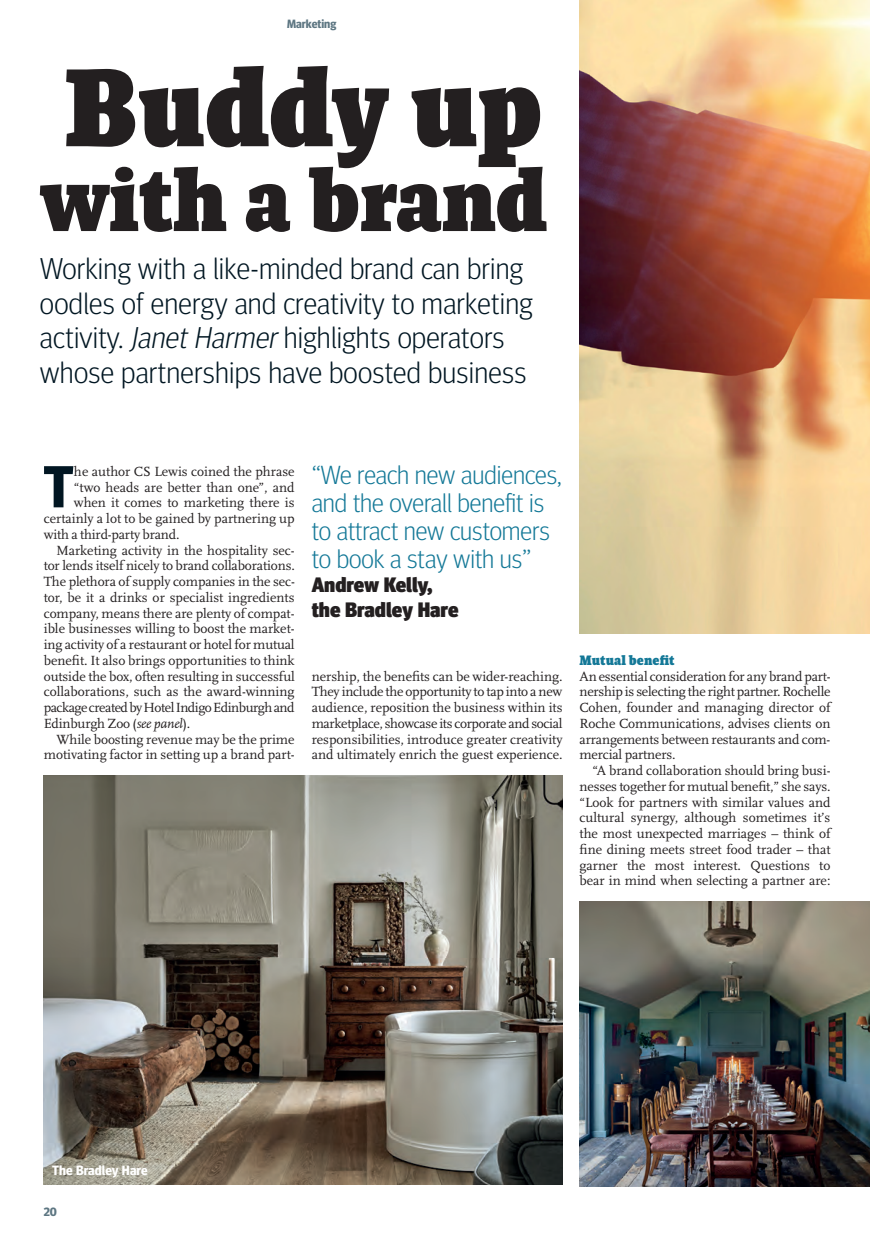
<style>
.page{position:relative;width:870px;height:1240px;background:#fff}
.page>*{position:absolute;margin:0;border:0;box-sizing:border-box;transform-origin:0 0}
.t1{font:900 112.5px "Absara Head OT";color:#231f20}
.t2{font:900 90px "Absara Head OT";color:#231f20}
.t3{font:700 59.1px "Meta Headline OT";color:#011622}
.t4{font:300 30px/34.5px "Meta Headline OT";letter-spacing:.01em;color:#011622}
.t5{font:300 26.1px/27.9px "Meta Headline OT";color:#137897}
.t6{font:900 20.85px/24.5px "Meta Headline OT";color:#231f20}
.t7{font:13.8px/15.8px "Scala Pro";color:#231f20;text-align:justify}
.t8{font:13.8px "Scala Pro";letter-spacing:-.035em;color:#231f20}
.t9{font:900 13.8px "Absara Head OT";letter-spacing:.01em;color:#137897}
.t10{font:700 13.5px "Meta Headline OT";letter-spacing:.01em;color:#fff}
.t11{font:700 12px "Meta Headline OT";color:#5d7682}
.s1{font-style:italic}
</style>
<div class="page">
<img style="left:580px;top:0;width:290px;height:633px">
<img style="left:44px;top:775px;width:519px;height:410px">
<img style="left:580px;top:901px;width:290px;height:286px">
<p class="t11" style="left:287px;top:17px;width:51px">Marketing</p>
<h1 class="t1" style="left:63px;top:40px;width:480px">Buddy up</h1>
<h2 class="t2" style="left:40px;top:146px;width:508px">with a brand</h2>
<h3 class="t4" style="left:40px;top:251px;width:494px">Working with a like-minded brand can bring oodles of energy and creativity to marketing activity. <span class="s1">JanetHarmer</span>highlights operators whose partnerships have boosted business</h3>
<h3 class="t3" style="left:43px;top:451px;width:31px">T</h3>
<p class="t7" style="left:74px;top:463px;width:222px">he author CS Lewis coined the phrase</p>
<p class="t7" style="left:74px;top:479px;width:222px">“two heads are better than one”, and</p>
<p class="t7" style="left:74px;top:495px;width:222px">when it comes to marketing there is</p>
<p class="t7" style="left:44px;top:511px;width:252px">certainly a lot to be gained by partnering up</p>
<p class="t7" style="left:44px;top:526px;width:137px">with a third-party brand.</p>
<p class="t7" style="left:57px;top:542px;width:240px">Marketing activity in the hospitality sec-</p>
<p class="t7" style="left:44px;top:558px;width:253px">tor lends itself nicely to brand collaborations.</p>
<p class="t7" style="left:44px;top:574px;width:253px">The plethora of supply companies in the sec-</p>
<p class="t7" style="left:44px;top:589px;width:252px">tor, be it a drinks or specialist ingredients</p>
<p class="t7" style="left:44px;top:605px;width:252px">company, means there are plenty of compat-</p>
<p class="t7" style="left:44px;top:621px;width:252px">ible businesses willing to boost the market-</p>
<p class="t7" style="left:44px;top:637px;width:252px">ing activity of a restaurant or hotel for mutual</p>
<p class="t7" style="left:44px;top:652px;width:252px">benefit. It also brings opportunities to think</p>
<p class="t7" style="left:44px;top:668px;width:253px">outside the box, often resulting in successful</p>
<p class="t7" style="left:44px;top:684px;width:252px">collaborations, such as the award-winning</p>
<p class="t8" style="left:44px;top:699px;width:252px">package created by Hotel Indigo Edinburgh and</p>
<p class="t7" style="left:44px;top:715px;width:148px">Edinburgh Zoo (<span class="s1">see panel</span>).</p>
<p class="t7" style="left:57px;top:731px;width:239px">While boosting revenue may be the prime</p>
<p class="t7" style="left:44px;top:747px;width:252px">motivating factor in setting up a brand part-</p>
<h3 class="t5" style="left:312px;top:461px;width:252px">“We reach new audiences, and the overall benefit is to attract new customers to book a stay with us”</h3>
<h3 class="t6" style="left:312px;top:572px;width:148px">Andrew Kelly, the Bradley Hare</h3>
<p class="t7" style="left:312px;top:668px;width:252px">nership, the benefits can be wider-reaching.<br>They include the opportunity to tap into a new audience, reposition the business within its marketplace, showcase its corporate and social responsibilities, introduce greater creativity and ultimately enrich the guest experience.</p>
<p class="t9" style="left:580px;top:652px;width:96px">Mutual benefit</p>
<p class="t7" style="left:580px;top:668px;width:253px">An essential consideration for any brand part&shy;nership is selecting the right partner. Rochelle Cohen, founder and managing director of Roche Communications, advises clients on arrangements between restaurants and com&shy;mercial partners.</p>
<p class="t7" style="left:580px;top:763px;width:252px;text-indent:13px">“A brand collaboration should bring busi&shy;nesses together for mutual benefit,” she says. “Look for partners with similar values and cultural synergy, although sometimes it’s the most unexpected marriages – think of fine dining meets street food trader – that garner the most interest. Questions to bear in mind when selecting a partner are:</p>
<p class="t10" style="left:52px;top:1162px;width:97px">The Bradley Hare</p>
<p class="t11" style="left:44px;top:1205px;width:15px">20</p>
</div>
